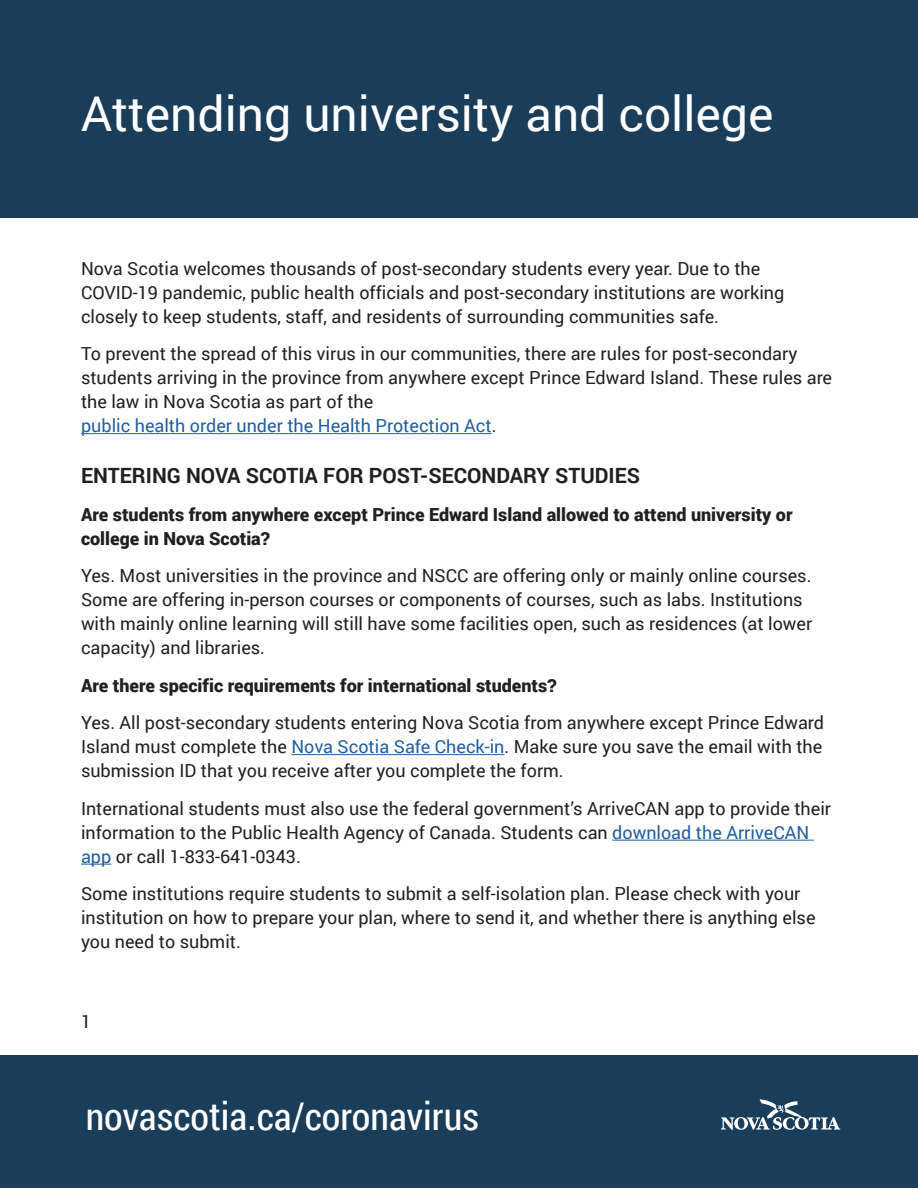
<style>
.page{position:relative;width:918px;height:1188px;background:#fff}
.page>*{position:absolute;margin:0;border:0;box-sizing:border-box;transform-origin:0 0}
.t1{font:48px "Roboto";color:#fff}
.t2{font:38.25px "Roboto Condensed";color:#fff}
.Subhead_2{font:700 21px "Roboto";color:#231f20}
.Body{font:18px/24px "Roboto";color:#231f20}
.Body-2{font:900 18px/24px "Roboto";color:#231f20}
.s1{color:#215e9f}
</style>
<div class="page">
<div style="left:0;top:1055px;width:918px;height:133px;background:#1a3d59"></div>
<svg style="left:721px;top:1099px;width:119px;height:31px"></svg>
<div style="left:0;top:0;width:918px;height:217px;background:#1a3d59"></div>
<hr style="left:81px;top:433px;width:411px;height:1px;background:#215e9f">
<hr style="left:291px;top:754px;width:214px;height:1px;background:#215e9f">
<hr style="left:612px;top:840px;width:202px;height:1px;background:#215e9f">
<hr style="left:81px;top:864px;width:30px;height:1px;background:#215e9f">
<p class="t1" style="left:81px;top:81px;width:694px">Attending university and college</p>
<p class="Body" style="left:81px;top:256px;width:705px">Nova Scotia welcomes thousands of post-secondary students every year. Due to the<br>COVID-19 pandemic, public health officials and post-secondary institutions are working closely to keep students, staff, and residents of surrounding communities safe.</p>
<p class="Body" style="left:81px;top:341px;width:753px">To prevent the spread of this virus in our communities, there are rules for post-secondary students arriving in the province from anywhere except Prince Edward Island. These rules are the law in Nova Scotia as part of the<br><span class="s1">public health order under the Health Protection Act</span>.</p>
<p class="Subhead_2" style="left:81px;top:461px;width:561px">ENTERING NOVA SCOTIA FOR POST-SECONDARY STUDIES</p>
<p class="Body-2" style="left:81px;top:502px;width:713px">Are students from anywhere except Prince Edward Island allowed to attend university or college in Nova Scotia?</p>
<p class="Body" style="left:81px;top:563px;width:733px">Yes. Most universities in the province and NSCC are offering only or mainly online courses.<br>Some are offering in-person courses or components of courses, such as labs. Institutions with mainly online learning will still have some facilities open, such as residences (at lower capacity) and libraries.</p>
<p class="Body-2" style="left:81px;top:673px;width:477px">Are there specific requirements for international students?</p>
<p class="Body" style="left:81px;top:710px;width:745px;text-align:justify">Yes. All post-secondary students entering Nova Scotia from anywhere except Prince Edward Island must complete the <span class="s1">Nova Scotia Safe Check-in</span>. Make sure you save the email with the submission ID that you receive after you complete the form.</p>
<p class="Body" style="left:81px;top:796px;width:752px">International students must also use the federal government’s ArriveCAN app to provide their information to the Public Health Agency of Canada. Students can <span class="s1">download the ArriveCAN app</span> or call 1-833-641-0343.</p>
<p class="Body" style="left:81px;top:881px;width:736px">Some institutions require students to submit a self-isolation plan. Please check with your institution on how to prepare your plan, where to send it, and whether there is anything else you need to submit.</p>
<p class="Body" style="left:81px;top:1008px;width:12px">1</p>
<h2 class="t2" style="left:86px;top:1090px;width:395px">novascotia.ca/coronavirus</h2>
</div>
